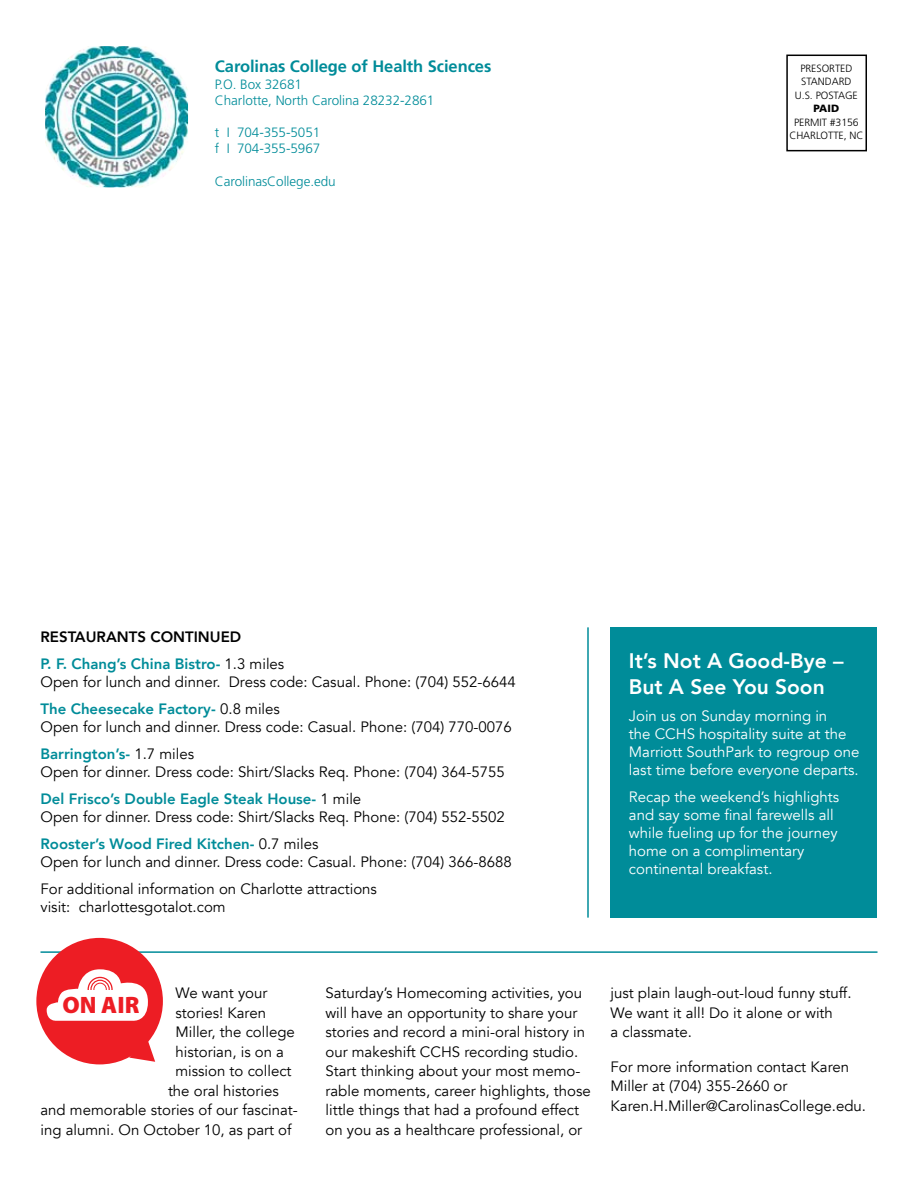
<style>
.page{position:relative;width:918px;height:1188px;background:#fff}
.page>*{position:absolute;margin:0;border:0;box-sizing:border-box;transform-origin:0 0}
.t1{font:900 23.85px "Myriad Pro";color:#ed1d24}
.t2{font:800 21px/25.2px "Avenir";color:#fff}
.t3{font:700 16.5px "Frutiger";letter-spacing:-.005em;color:#008c99}
.t4{font:15px/19.5px "Avenir";color:#000}
.t5{font:15px/18px "Avenir";color:#fff}
.t6{font:800 15px/27px "Avenir";color:#008c99}
.t7{font:300 13.5px/16.2px "Frutiger";letter-spacing:-.005em;color:#008c99}
.t8{font:300 10.5px/13.5px "Frutiger";letter-spacing:-.005em;color:#000;text-align:center}
.t9{font:900 10.5px "Frutiger";color:#000}
.s1{color:#000}
.s2{font-weight:400;color:#000}
.s3{font-weight:800;color:#008c99}
</style>
<div class="page">
<hr style="left:40px;top:951px;width:838px;height:2px;background:#008c99">
<div style="left:610px;top:627px;width:268px;height:291px;background:#008c99"></div>
<hr style="left:587px;top:627px;width:2px;height:291px;background:#008c99">
<div style="left:36px;top:938px;width:127px;height:126px;background:#ed1d24;border-radius:50%"></div>
<svg style="left:129px;top:1037px;width:26px;height:25px"></svg>
<svg style="left:47px;top:969px;width:101px;height:52px"></svg>
<svg style="left:88px;top:977px;width:24px;height:24px"></svg>
<div style="left:88px;top:977px;width:25px;height:25px;border:1px solid #ed1d24;border-radius:50%"></div>
<svg style="left:91px;top:980px;width:18px;height:18px"></svg>
<div style="left:90px;top:980px;width:20px;height:19px;border:1px solid #ed1d24;border-radius:50%"></div>
<div style="left:94px;top:983px;width:12px;height:13px;background:#fff;border-radius:50%"></div>
<div style="left:93px;top:983px;width:14px;height:13px;border:1px solid #ed1d24;border-radius:50%"></div>
<div style="left:84px;top:990px;width:33px;height:15px;background:#fff"></div>
<div style="left:786px;top:55px;width:81px;height:96px;border:2px solid #000"></div>
<img style="left:45px;top:46px;width:143px;height:141px">
<p class="t3" style="left:215px;top:57px;width:278px">Carolinas College of Health Sciences</p>
<p class="t7" style="left:215px;top:76px;width:221px">P.O. Box 32681<br>Charlotte, North Carolina 28232-2861</p>
<p class="t7" style="left:215px;top:124px;width:107px">t I 704-355-5051 f I 704-355-5967</p>
<p class="t7" style="left:215px;top:173px;width:122px">CarolinasCollege.edu</p>
<p class="t8" style="left:795px;top:61px;width:64px">PRESORTED<br>STANDARD<br>U.S. POSTAGE</p>
<p class="t9" style="left:813px;top:102px;width:28px">PAID</p>
<p class="t8" style="left:789px;top:116px;width:76px">PERMIT #3156<br>CHARLOTTE, NC</p>
<p class="t6" style="left:40px;top:624px;width:245px"><span class="s1">Restaurants Co ntinued<br></span>P. F. Chang’s China Bistro- <span class="s2">1.3 miles</span></p>
<p class="t4" style="left:40px;top:669px;width:477px;line-height:27px">Open for lunch and dinner. Dress code: Casual. Phone: (704) 552-6644<br><span class="s3">The Cheesecake Factory-</span> 0.8 miles</p>
<p class="t4" style="left:40px;top:714px;width:473px;line-height:27px">Open for lunch and dinner. Dress code: Casual. Phone: (704) 770-0076<br><span class="s3">Barrington’s-</span> 1.7 miles</p>
<p class="t4" style="left:40px;top:759px;width:466px;line-height:27px">Open for dinner. Dress code: Shirt/Slacks Req. Phone: (704) 364-5755<br><span class="s3">Del Frisco’s Double Eagle Steak House-</span> 1 mile</p>
<p class="t4" style="left:40px;top:804px;width:466px;line-height:27px">Open for dinner. Dress code: Shirt/Slacks Req. Phone: (704) 552-5502<br><span class="s3">Rooster’s Wood Fired Kitchen-</span> 0.7 miles</p>
<p class="t4" style="left:40px;top:849px;width:473px;line-height:27px">Open for lunch and dinner. Dress code: Casual. Phone: (704) 366-8688<br>For additional information on Charlotte attractions</p>
<p class="t4" style="left:40px;top:898px;width:187px">visit: charlottesgotalot.com</p>
<h2 class="t2" style="left:629px;top:648px;width:216px">It’s N ot A Good-Bye –<br>But A See You Soon</h2>
<p class="t5" style="left:629px;top:707px;width:232px">Join us on Sunday morning in<br>the CCHS hospitality suite at the<br>Marriott SouthPark to regroup one last time before everyone departs.</p>
<p class="t5" style="left:629px;top:788px;width:212px">Recap the weekend’s highlights and say some final farewells all while fueling up for the journey home on a complimentary continental breakfast.</p>
<p class="t4" style="left:176px;top:984px;width:93px">We want your</p>
<p class="t4" style="left:176px;top:1003px;width:92px">stories! Karen</p>
<p class="t4" style="left:176px;top:1023px;width:121px">Miller, the college</p>
<p class="t4" style="left:176px;top:1042px;width:110px">historian, is on a</p>
<p class="t4" style="left:176px;top:1062px;width:118px">mission to collect</p>
<p class="t4" style="left:168px;top:1081px;width:112px">the oral histories</p>
<p class="t4" style="left:40px;top:1101px;width:259px">and memorable stories of our fascinat-</p>
<p class="t4" style="left:40px;top:1120px;width:253px">ing alumni. On October 10, as part of</p>
<h1 class="t1" style="left:62px;top:989px;width:78px">ON AIR</h1>
<p class="t4" style="left:326px;top:984px;width:267px">Saturday’s Homecoming activities, you will have an opportunity to share your stories and record a mini-oral history in our makeshift CCHS recording studio.<br>Start thinking about your most memo&shy;rable moments, career highlights, those little things that had a profound effect on you as a healthcare professional, or</p>
<p class="t4" style="left:610px;top:984px;width:243px">just plain laugh-out-loud funny stuff.<br>We want it all! Do it alone or with<br>a classmate.</p>
<p class="t4" style="left:610px;top:1057px;width:257px">For more information contact Karen<br>Miller at (704) 355-2660 or<br>Karen.H.Miller@CarolinasCollege.edu.</p>
</div>
